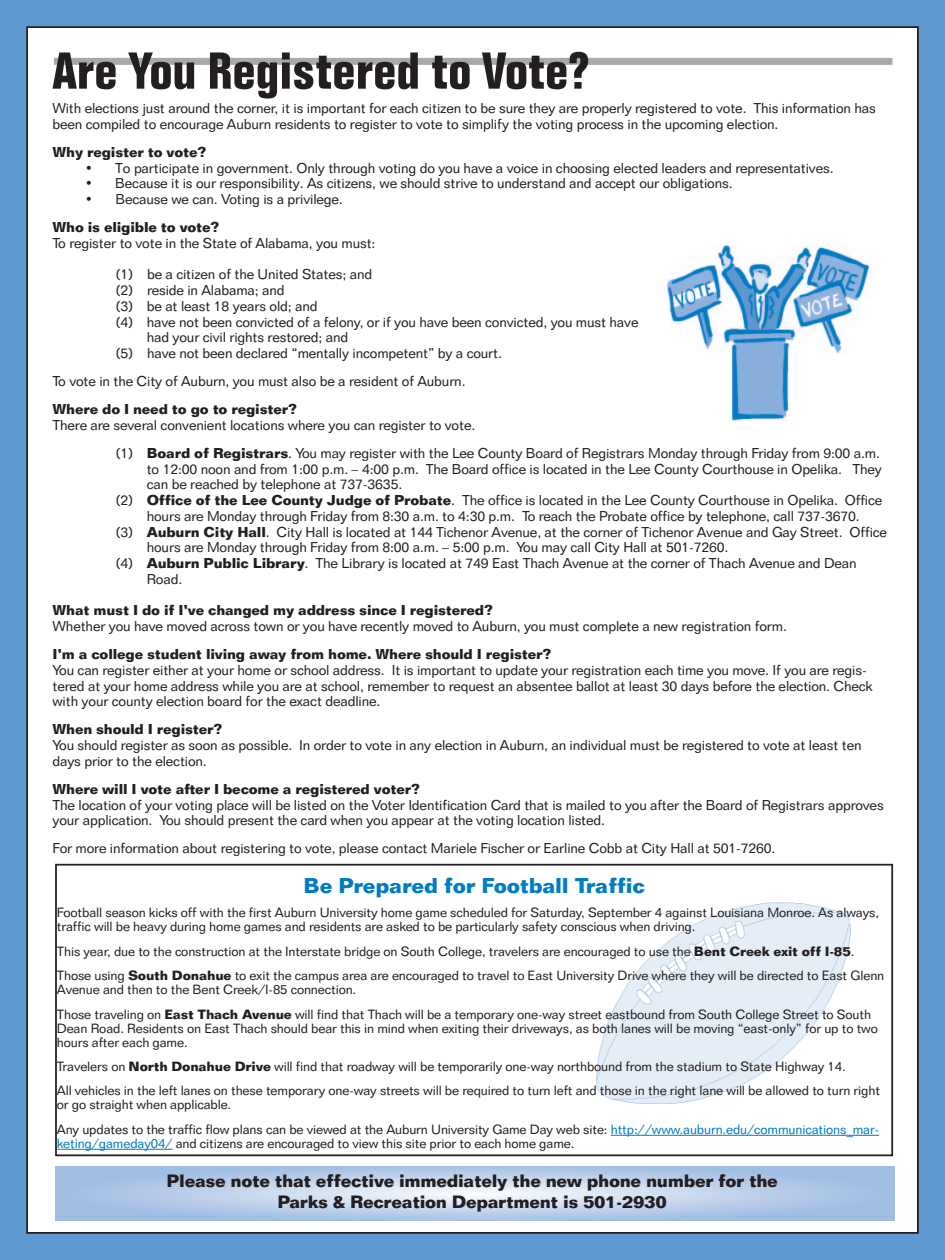
<style>
.page{position:relative;width:945px;height:1260px;background:#5f98d1}
.page>*{position:absolute;margin:0;border:0;box-sizing:border-box;transform-origin:0 0}
.t1{font:700 condensed 50.75px "Folio BT";letter-spacing:-.01em;color:#231f20;scale:1.1 1}
.t2{font:700 21px "Folio BT";letter-spacing:-.015em;color:#007cc2}
.t3{font:700 17.5px/21px "Folio BT";letter-spacing:-.02em;color:#231f20;text-align:center}
.t4{font:14px/15.8px "Folio BT";letter-spacing:-.01em;color:#231f20}
.t5{font:700 14px "Folio BT";letter-spacing:-.015em;color:#231f20}
.t6{font:13.12px/24.5px "Folio BT";letter-spacing:-.01em;color:#231f20}
.s1{font-weight:700}
.s2{color:#007cc2}
</style>
<div class="page">
<div style="left:27px;top:27px;width:891px;height:1206px;background:#fff"></div>
<div style="left:54px;top:58px;width:838px;height:7px;background:#a8a9ad"></div>
<svg style="left:55px;top:1166px;width:839px;height:55px;background:#b8cde9"></svg>
<img style="left:667px;top:245px;width:203px;height:176px">
<img style="left:596px;top:902px;width:255px;height:202px">
<hr style="left:611px;top:1135px;width:69px;height:1px;background:#007cc2">
<hr style="left:680px;top:1135px;width:195px;height:1px;background:#007cc2">
<hr style="left:63px;top:1149px;width:110px;height:1px;background:#007cc2">
<div style="left:55px;top:864px;width:838px;height:292px;border:2px solid #231f20"></div>
<h1 class="t1" style="left:52px;top:53px;width:490px">Are You Registered to Vote?</h1>
<p class="t4" style="left:52px;top:102px;width:825px">With elections just around the corner, it is important for each citizen to be sure they are properly registered to vote. This information has been compiled to encourage Auburn residents to register to vote to simplify the voting process in the upcoming election.</p>
<p class="t5" style="left:52px;top:147px;width:155px">Why register to vote?</p>
<p class="t4" style="left:85px;top:161px;width:750px">• To participate in government. Only through voting do you have a voice in choosing elected leaders and representatives.</p>
<p class="t4" style="left:85px;top:177px;width:649px">• Because it is our responsibility. As citizens, we should strive to understand and accept our obligations.</p>
<p class="t4" style="left:85px;top:193px;width:259px">• Because we can. Voting is a privilege.</p>
<p class="t5" style="left:52px;top:222px;width:168px">Who is eligible to vote?</p>
<p class="t4" style="left:52px;top:237px;width:325px">To register to vote in the State of Alabama, you must:</p>
<p class="t4" style="left:115px;top:268px;width:258px">(1) be a citizen of the United States; and</p>
<p class="t4" style="left:115px;top:284px;width:171px">(2) reside in Alabama; and</p>
<p class="t4" style="left:115px;top:300px;width:204px">(3) be at least 18 years old; and</p>
<p class="t4" style="left:115px;top:315px;width:525px">(4) have not been convicted of a felony, or if you have been convicted, you must have</p>
<p class="t4" style="left:147px;top:331px;width:203px">had your civil rights restored; and</p>
<p class="t4" style="left:115px;top:347px;width:388px">(5) have not been declared “mentally incompetent” by a court.</p>
<p class="t4" style="left:52px;top:375px;width:415px">To vote in the City of Auburn, you must also be a resident of Auburn.</p>
<p class="t5" style="left:52px;top:404px;width:246px">Where do I need to go to register?</p>
<p class="t4" style="left:116px;top:412px;width:766px;line-height:28px;text-indent:-63px">There are several convenient locations where you can register to vote.<br>(1) <span class="s1">Board of Registrars</span>. You may register with the Lee County Board of Registrars Monday through Friday from 9:00 a.m.</p>
<p class="t4" style="left:147px;top:462px;width:737px">to 12:00 noon and from 1:00 p.m. – 4:00 p.m. The Board office is located in the Lee County Courthouse in Opelika. They</p>
<p class="t4" style="left:147px;top:478px;width:257px">can be reached by telephone at 737-3635.</p>
<p class="t4" style="left:115px;top:494px;width:768px">(2) <span class="s1">Office of the Lee County Judge of Probate</span>. The office is located in the Lee County Courthouse in Opelika. Office</p>
<p class="t4" style="left:147px;top:510px;width:715px">hours are Monday through Friday from 8:30 a.m. to 4:30 p.m. To reach the Probate office by telephone, call 737-3670.</p>
<p class="t4" style="left:115px;top:525px;width:773px">(3) <span class="s1">Auburn City Hall</span>. City Hall is located at 144 Tichenor Avenue, at the corner of Tichenor Avenue and Gay Street. Office</p>
<p class="t4" style="left:147px;top:541px;width:583px">hours are Monday through Friday from 8:00 a.m. – 5:00 p.m. You may call City Hall at 501-7260.</p>
<p class="t4" style="left:116px;top:557px;width:743px">(4) <span class="s1">Auburn Public Library</span>. The Library is located at 749 East Thach Avenue at the corner of Thach Avenue and Dean</p>
<p class="t4" style="left:147px;top:573px;width:37px">Road.</p>
<p class="t5" style="left:52px;top:605px;width:442px">What must I do if I’ve changed my address since I registered?</p>
<p class="t4" style="left:52px;top:620px;width:736px">Whether you have moved across town or you have recently moved to Auburn, you must complete a new registration form.</p>
<p class="t5" style="left:52px;top:649px;width:501px">I’m a college student living away from home. Where should I register?</p>
<p class="t4" style="left:52px;top:664px;width:822px">You can register either at your home or school address. It is important to update your registration each time you move. If you are regis&shy;tered at your home address while you are at school, remember to request an absentee ballot at least 30 days before the election. Check with your county election board for the exact deadline.</p>
<p class="t5" style="left:52px;top:724px;width:172px">When should I register?</p>
<p class="t4" style="left:52px;top:739px;width:811px">You should register as soon as possible. In order to vote in any election in Auburn, an individual must be registered to vote at least ten days prior to the election.</p>
<p class="t5" style="left:52px;top:784px;width:369px">Where will I vote after I become a registered voter?</p>
<p class="t4" style="left:52px;top:798px;width:833px">The location of your voting place will be listed on the Voter Identification Card that is mailed to you after the Board of Registrars approves your application. You should present the card when you appear at the voting location listed.</p>
<p class="t4" style="left:52px;top:842px;width:725px">For more information about registering to vote, please contact Mariele Fischer or Earline Cobb at City Hall at 501-7260.</p>
<h2 class="t2" style="left:304px;top:878px;width:343px">Be Prepared for Football Traffic</h2>
<p class="t6" style="left:57px;top:907px;width:824px;line-height:14px">Football season kicks off with the first Auburn University home game scheduled for Saturday, September 4 against Louisiana Monroe. As always, traffic will be heavy during home games and residents are asked to be particularly safety conscious when driving.</p>
<p class="t6" style="left:57px;top:940px;width:829px">This year, due to the construction at the Interstate bridge on South College, travelers are encouraged to use the <span class="s1">Bent Creek exit off I-85</span>.<br>Those using <span class="s1">South Donahue</span> to exit the campus area are encouraged to travel to East University Drive where they will be directed to East Glenn</p>
<p class="t6" style="left:57px;top:979px;width:816px">Avenue and then to the Bent Creek/I-85 connection.<br>Those traveling on <span class="s1">East Thach Avenue</span> will find that Thach will be a temporary one-way street eastbound from South College Street to South</p>
<p class="t6" style="left:57px;top:1022px;width:823px;line-height:14px">Dean Road. Residents on East Thach should bear this in mind when exiting their driveways, as both lanes will be moving “east-only” for up to two hours after each game.</p>
<p class="t6" style="left:57px;top:1056px;width:825px">Travelers on <span class="s1">North Donahue Drive</span> will find that roadway will be temporarily one-way northbound from the stadium to State Highway 14.<br>All vehicles in the left lanes on these temporary one-way streets will be required to turn left and those in the right lane will be allowed to turn right</p>
<p class="t6" style="left:57px;top:1094px;width:824px">or go straight when applicable.<br>Any updates to the traffic flow plans can be viewed at the Auburn University Game Day web site: <span class="s2">http://www.auburn.edu/communications_mar-</span></p>
<p class="t6" style="left:57px;top:1133px;width:519px"><span class="s2">keting/gameday04/</span> and citizens are encouraged to view this site prior to each home game.</p>
<p class="t3" style="left:167px;top:1173px;width:613px">Please note that effective immediately the new phone number for the<br>Parks &amp; Recreation Department is 501-2930</p>
</div>
